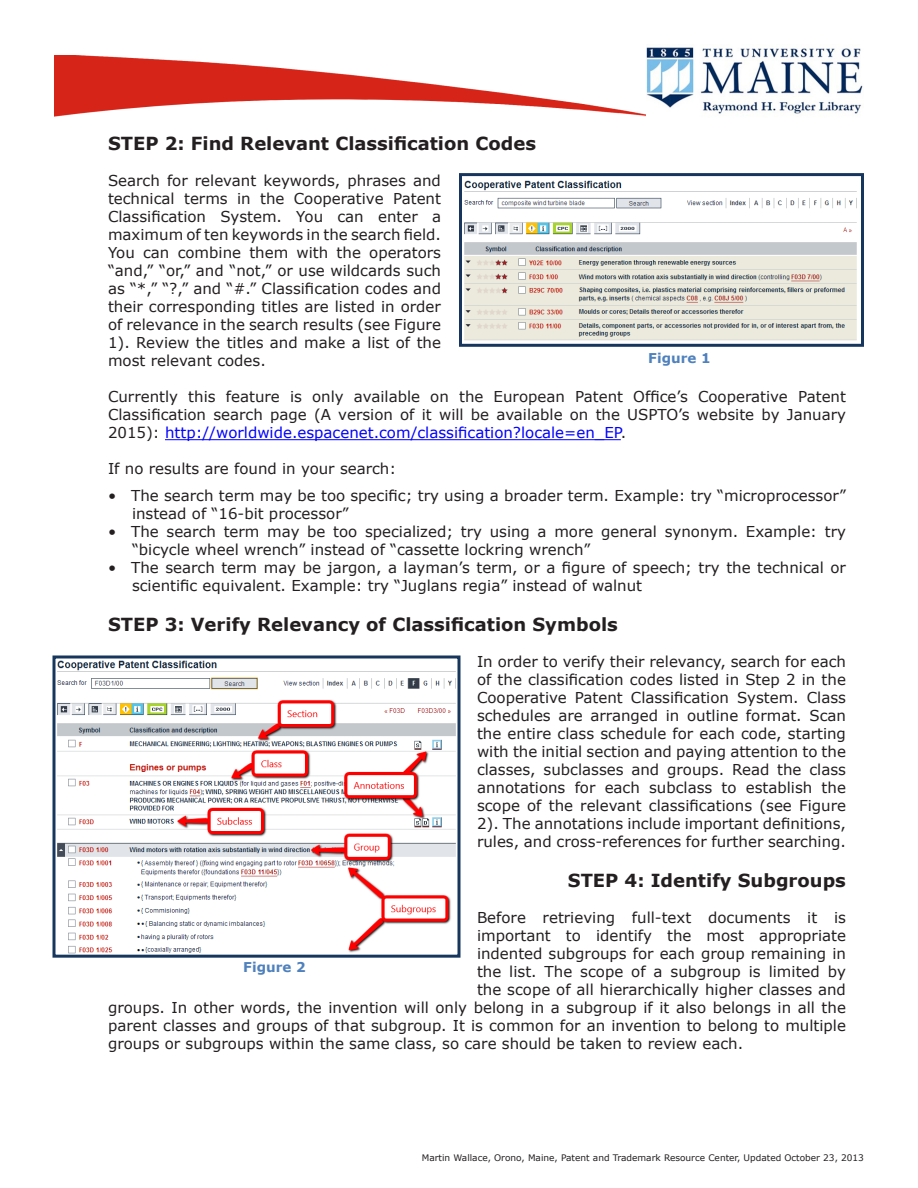
<style>
.page{position:relative;width:918px;height:1188px;background:#fff}
.page>*{position:absolute;margin:0;border:0;box-sizing:border-box;transform-origin:0 0}
.Heading_2{font:700 18px "Verdana";color:#231f20}
.List_Paragraph{font:15px/18px "Verdana";color:#231f20;text-align:justify}
.t1{font:700 13.5px "Verdana";color:#4f81bd}
.t2{font:9px "Verdana";color:#231f20}
.s1{color:#00f}
</style>
<div class="page">
<img style="left:54px;top:55px;width:592px;height:62px">
<img style="left:646px;top:47px;width:217px;height:67px">
<hr style="left:165px;top:439px;width:456px;height:1px;background:#00f">
<img style="left:464px;top:180px;width:393px;height:161px">
<div style="left:459px;top:173px;width:405px;height:174px;border:3px solid #17365d"></div>
<img style="left:57px;top:660px;width:399px;height:294px">
<div style="left:52px;top:656px;width:408px;height:302px;border:3px solid #17365d"></div>
<p class="Heading_2" style="left:108px;top:131px;width:430px">STEP 2: Find Relevant Classification Codes</p>
<p class="List_Paragraph" style="left:108px;top:172px;width:335px">Search for relevant keywords, phrases and technical terms in the Cooperative Patent Classification System. You can enter a maximum of ten keywords in the search field.<br>You can combine them with the operators “and,” “or,” and “not,” or use wildcards such as “*,” “?,” and “#.” Classification codes and their corresponding titles are listed in order of relevance in the search results (see Figure 1). Review the titles and make a list of the most relevant codes.</p>
<p class="List_Paragraph" style="left:108px;top:388px;width:740px">Currently this feature is only available on the European Patent Office’s Cooperative Patent Classification search page (A version of it will be available on the USPTO’s website by January 2015): <span class="s1">http://worldwide.espacenet.com/classification?locale=en_EP</span>.</p>
<p class="List_Paragraph" style="left:108px;top:460px;width:290px">If no results are found in your search:</p>
<p class="List_Paragraph" style="left:132px;top:487px;width:715px;text-indent:-24px">• The search term may be too specific; try using a broader term. Example: try “microprocessor” instead of “16-bit processor”</p>
<p class="List_Paragraph" style="left:132px;top:523px;width:716px;text-indent:-24px">• The search term may be too specialized; try using a more general synonym. Example: try “bicycle wheel wrench” instead of “cassette lockring wrench”</p>
<p class="List_Paragraph" style="left:132px;top:559px;width:716px;text-indent:-24px">• The search term may be jargon, a layman’s term, or a figure of speech; try the technical or scientific equivalent. Example: try “Juglans regia” instead of walnut</p>
<p class="Heading_2" style="left:108px;top:612px;width:511px">STEP 3: Verify Relevancy of Classification Symbols</p>
<p class="List_Paragraph" style="left:477px;top:652px;width:371px">In order to verify their relevancy, search for each of the classification codes listed in Step 2 in the Cooperative Patent Classification System. Class schedules are arranged in outline format. Scan the entire class schedule for each code, starting with the initial section and paying attention to the classes, subclasses and groups. Read the class annotations for each subclass to establish the scope of the relevant classifications (see Figure 2). The annotations include important definitions, rules, and cross-references for further searching.</p>
<p class="Heading_2" style="left:568px;top:867px;width:280px">STEP 4: Identify Subgroups</p>
<p class="List_Paragraph" style="left:477px;top:908px;width:370px">Before retrieving full-text documents it is</p>
<p class="List_Paragraph" style="left:477px;top:926px;width:370px">important to identify the most appropriate</p>
<p class="List_Paragraph" style="left:477px;top:944px;width:370px">indented subgroups for each group remaining in</p>
<p class="List_Paragraph" style="left:477px;top:962px;width:371px">the list. The scope of a subgroup is limited by</p>
<p class="List_Paragraph" style="left:477px;top:980px;width:371px">the scope of all hierarchically higher classes and</p>
<p class="List_Paragraph" style="left:108px;top:998px;width:739px">groups. In other words, the invention will only belong in a subgroup if it also belongs in all the</p>
<p class="List_Paragraph" style="left:108px;top:1016px;width:739px">parent classes and groups of that subgroup. It is common for an invention to belong to multiple</p>
<p class="List_Paragraph" style="left:108px;top:1034px;width:637px">groups or subgroups within the same class, so care should be taken to review each.</p>
<p class="t1" style="left:648px;top:348px;width:64px">Figure 1</p>
<p class="t1" style="left:243px;top:958px;width:64px">Figure 2</p>
<p class="t2" style="left:422px;top:1151px;width:444px">Martin Wallace, Orono, Maine, Patent and Trademark Resource Center, Updated October 23, 2013</p>
</div>
